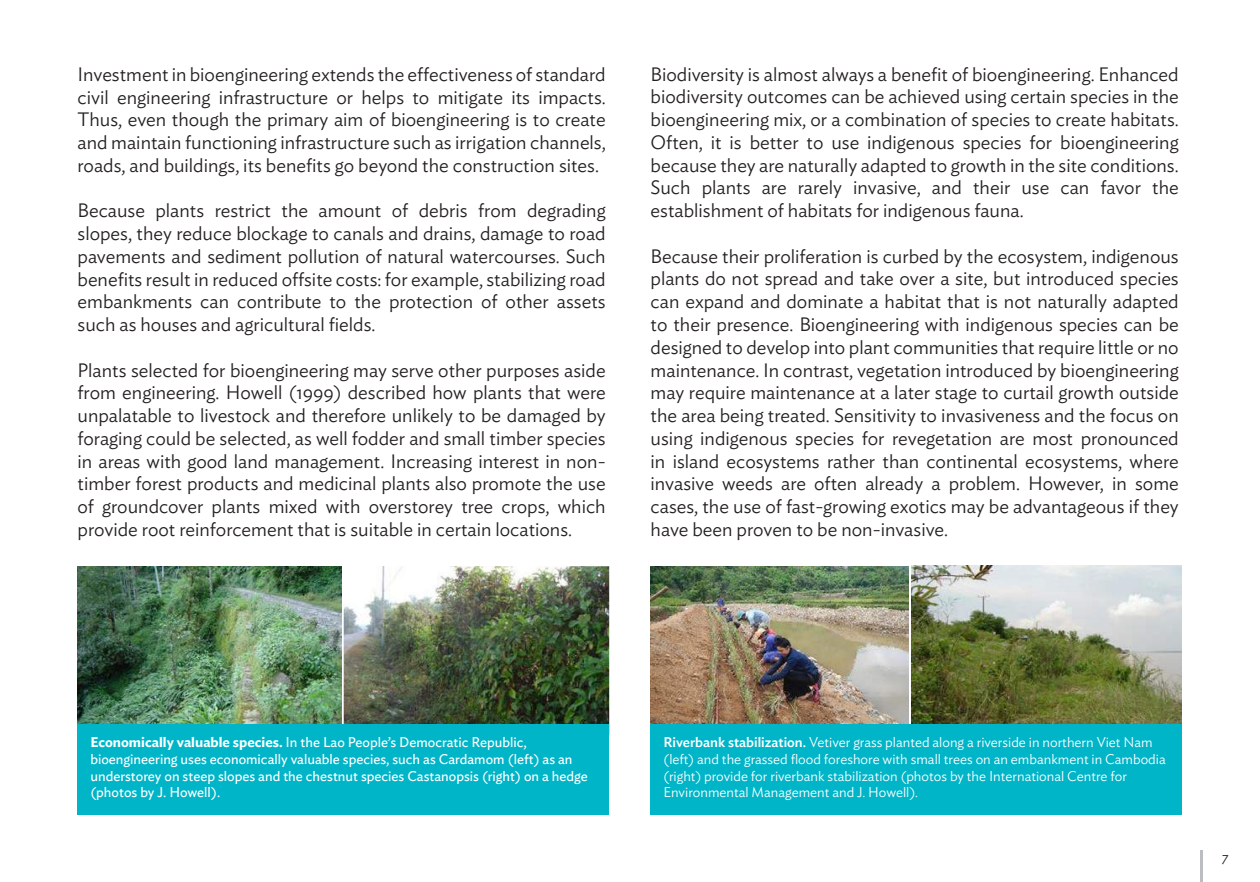
<style>
.page{position:relative;width:1260px;height:882px;background:#fff}
.page>*{position:absolute;margin:0;border:0;box-sizing:border-box;transform-origin:0 0}
.t1{font:300 19.25px/22.8px "Ideal Sans";color:#231f20;text-align:justify}
.t2{font:300 14px/16.8px "Ideal Sans";color:#fff}
.t3{font:14px/16.8px "Ideal Sans";color:#fff}
.t4{font:italic 300 14px "Ideal Sans";color:#231f20}
.s1{font-weight:600}
.s2{font-weight:500}
</style>
<div class="page">
<img style="left:912px;top:566px;width:270px;height:158px">
<img style="left:650px;top:566px;width:259px;height:167px">
<img style="left:344px;top:566px;width:265px;height:158px">
<img style="left:78px;top:566px;width:263px;height:158px">
<hr style="left:1201px;top:851px;width:2px;height:31px;background:#bcbdc0">
<div style="left:78px;top:724px;width:531px;height:91px;background:#00b5c8"></div>
<div style="left:651px;top:724px;width:531px;height:91px;background:#00b5c8"></div>
<p class="t1" style="left:78px;top:61px;width:530px">Investment in bioengineering extends the effectiveness of standard civil engineering infrastructure or helps to mitigate its impacts.<br>Thus, even though the primary aim of bioengineering is to create and maintain functioning infrastructure such as irrigation channels, roads, and buildings, its benefits go beyond the construction sites.</p>
<p class="t1" style="left:78px;top:198px;width:530px">Because plants restrict the amount of debris from degrading slopes, they reduce blockage to canals and drains, damage to road pavements and sediment pollution of natural watercourses. Such benefits result in reduced offsite costs: for example, stabilizing road embankments can contribute to the protection of other assets such as houses and agricultural fields.</p>
<p class="t1" style="left:78px;top:357px;width:530px">Plants selected for bioengineering may serve other purposes aside from engineering. Howell (1999) described how plants that were unpalatable to livestock and therefore unlikely to be damaged by foraging could be selected, as well fodder and small timber species in areas with good land management. Increasing interest in non&shy;timber forest products and medicinal plants also promote the use of groundcover plants mixed with overstorey tree crops, which provide root reinforcement that is suitable in certain locations.</p>
<p class="t1" style="left:651px;top:61px;width:530px">Biodiversity is almost always a benefit of bioengineering. Enhanced biodiversity outcomes can be achieved using certain species in the bioengineering mix, or a combination of species to create habitats.<br>Often, it is better to use indigenous species for bioengineering because they are naturally adapted to growth in the site conditions.<br>Such plants are rarely invasive, and their use can favor the establishment of habitats for indigenous fauna.</p>
<p class="t1" style="left:651px;top:243px;width:530px">Because their proliferation is curbed by the ecosystem, indigenous plants do not spread and take over a site, but introduced species can expand and dominate a habitat that is not naturally adapted to their presence. Bioengineering with indigenous species can be designed to develop into plant communities that require little or no maintenance. In contrast, vegetation introduced by bioengineering may require maintenance at a later stage to curtail growth outside the area being treated. Sensitivity to invasiveness and the focus on using indigenous species for revegetation are most pronounced in island ecosystems rather than continental ecosystems, where invasive weeds are often already a problem. However, in some cases, the use of fast-growing exotics may be advantageous if they have been proven to be non-invasive.</p>
<p class="t3" style="left:90px;top:733px;width:499px"><span class="s1">Economically valuable species.</span> In the Lao People’s Democratic Republic, bioengineering uses economically valuable species, such as Cardamom (left) as an understorey on steep slopes and the chestnut species Castanopsis (right) on a hedge (photos by J. Howell).</p>
<p class="t2" style="left:663px;top:733px;width:504px"><span class="s2">Riverbank stabilization.</span> Vetiver grass planted along a riverside in northern Viet Nam (left) and the grassed flood foreshore with small trees on an embankment in Cambodia (right) provide for riverbank stabilization (photos by the International Centre for Environmental Management and J. Howell).</p>
<p class="t4" style="left:1222px;top:846px;width:8px">7</p>
</div>
